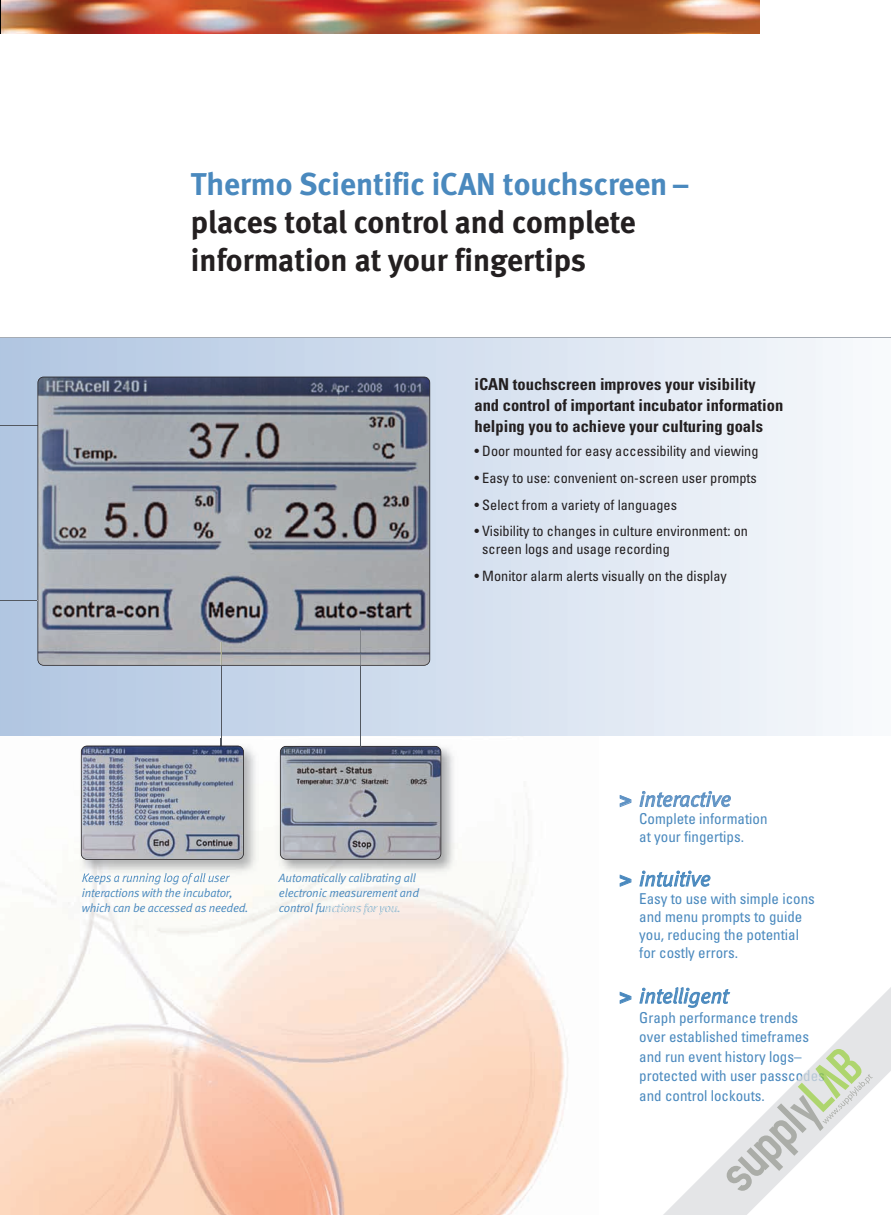
<style>
.page{position:relative;width:891px;height:1215px;background:#fff}
.page>*{position:absolute;margin:0;border:0;box-sizing:border-box;transform-origin:0 0}
.t1{font:31.5px/37.8px "Meta Bold LF";color:#231f20}
.t2{font:31.5px "Meta Bold LF";color:#4a89be}
.t3{font:italic 21px "Meta Normal LF";letter-spacing:-.005em;color:#4a89be}
.t4{font:italic 21px "Meta Normal LF";color:#5e92c4}
.t5{font:700 condensed 16.5px/21px "Univers";color:#231f20}
.t6{font:condensed 15px/18px "Univers";color:#4a89be}
.t7{font:condensed 14.25px/18px "Univers";color:#231f20}
.t8{font:italic 12px/15px "Meta Normal LF";letter-spacing:-.015em;color:#4a89be}
.s1{font-family:"Univers";font-weight:900;font-style:normal}
</style>
<div class="page">
<img style="left:0;top:1190px;width:529px;height:25px">
<img style="left:0;top:338px;width:841px;height:852px">
<img style="left:273px;top:739px;width:188px;height:140px">
<svg style="left:280px;top:746px;width:161px;height:114px;background:#979ba4"></svg>
<svg style="left:326px;top:903px;width:74px;height:11px"></svg>
<svg style="left:619px;top:795px;width:13px;height:12px"></svg>
<svg style="left:639px;top:791px;width:92px;height:17px"></svg>
<svg style="left:619px;top:874px;width:13px;height:13px"></svg>
<svg style="left:639px;top:870px;width:72px;height:18px"></svg>
<svg style="left:619px;top:991px;width:1px;height:13px"></svg>
<img style="left:0;top:0;width:760px;height:34px">
<hr style="left:0;top:425px;width:38px;height:1px;background:#535860">
<hr style="left:0;top:600px;width:38px;height:1px;background:#535860">
<hr style="left:0;top:337px;width:891px;height:1px;background:#a6acb4">
<svg style="left:38px;top:377px;width:392px;height:289px;background:#8d9099"></svg>
<hr style="left:221px;top:642px;width:1px;height:105px;background:#535860">
<svg style="left:220px;top:642px;width:2px;height:24px"></svg>
<hr style="left:360px;top:628px;width:1px;height:119px;background:#535860">
<img style="left:360px;top:628px;width:1px;height:37px">
<img style="left:74px;top:739px;width:189px;height:141px">
<img style="left:83px;top:873px;width:147px;height:7px">
<svg style="left:81px;top:739px;width:163px;height:121px;background:#9ca2af"></svg>
<svg style="left:620px;top:944px;width:271px;height:271px"></svg>
<svg style="left:723px;top:1046px;width:150px;height:148px"></svg>
<h1 class="t2" style="left:191px;top:172px;width:500px">Thermo Scientific iCAN touchscreen –</h1>
<h1 class="t1" style="left:191px;top:205px;width:446px">places total control and complete information at your fingertips</h1>
<p class="t5" style="left:474px;top:375px;width:310px">iCAN touchscreen improves your visibility and control of important incubator information helping you to achieve your culturing goals</p>
<p class="t7" style="left:474px;top:444px;width:286px">• Door mounted for easy accessibility and viewing</p>
<p class="t7" style="left:474px;top:470px;width:284px">• Easy to use: convenient on-screen user prompts</p>
<p class="t7" style="left:474px;top:497px;width:204px">• Select from a variety of languages</p>
<p class="t7" style="left:482px;top:524px;width:267px;text-indent:-8px">• Visibility to changes in culture environment: on screen logs and usage recording</p>
<p class="t7" style="left:474px;top:568px;width:254px">• Monitor alarm alerts visually on the display</p>
<p class="t8" style="left:82px;top:871px;width:168px">Keeps a running log of all user interactions with the incubator, which can be accessed as needed.</p>
<p class="t8" style="left:279px;top:871px;width:142px">Automatically calibrating all electronic measurement and control functions for you.</p>
<h2 class="t4" style="left:619px;top:791px;width:113px"><span class="s1">&gt;</span> interactive</h2>
<p class="t6" style="left:639px;top:811px;width:130px">Complete information at your fingertips.</p>
<h2 class="t3" style="left:619px;top:871px;width:93px"><span class="s1">&gt;</span> intuitive</h2>
<p class="t6" style="left:639px;top:891px;width:177px">Easy to use with simple icons and menu prompts to guide you, reducing the potential for costly errors.</p>
<h2 class="t3" style="left:619px;top:988px;width:111px"><span class="s1">&gt;</span> intelligent</h2>
<p class="t6" style="left:639px;top:1009px;width:187px;line-height:19.5px">Graph performance trends over established timeframes and run event history logs– protected with user passcodes and control lockouts.</p>
</div>
